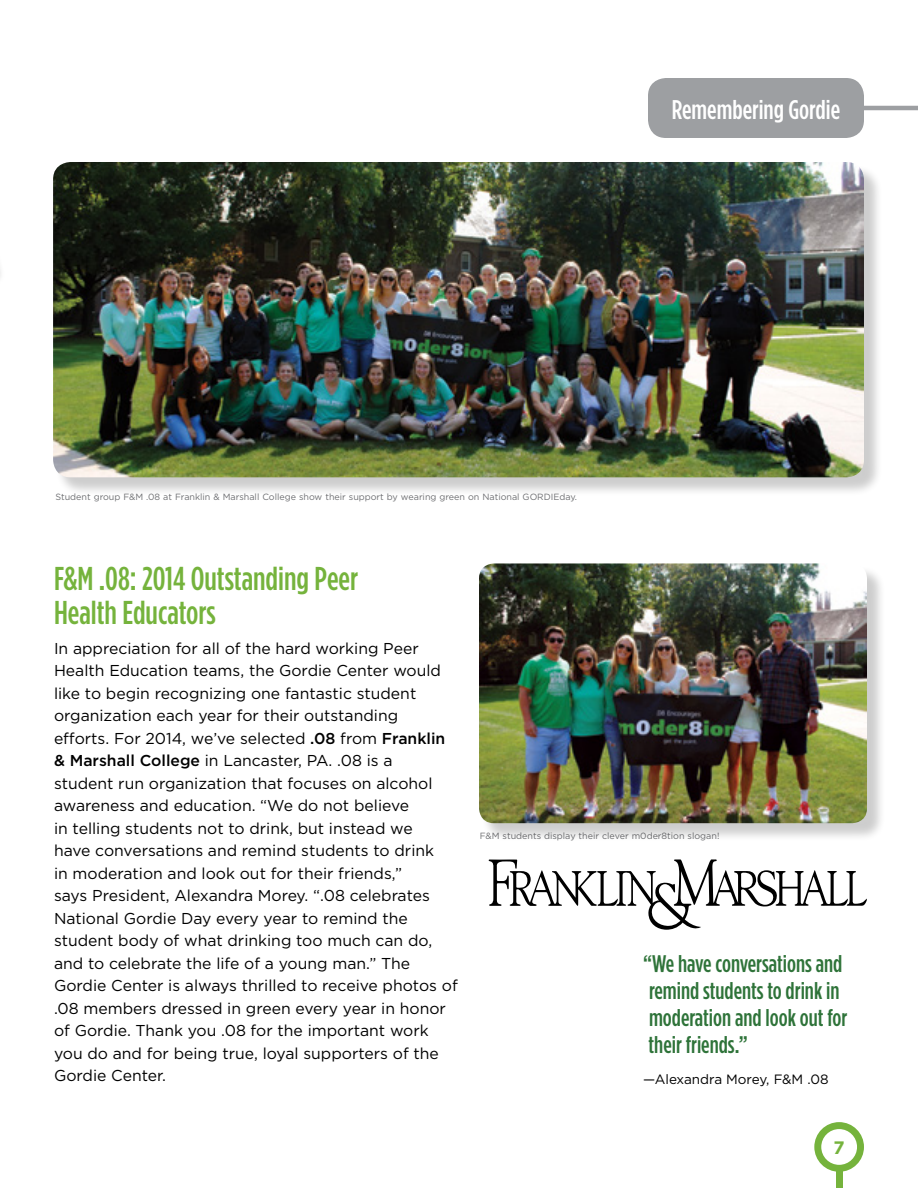
<style>
.page{position:relative;width:918px;height:1188px;background:#fff}
.page>*{position:absolute;margin:0;border:0;box-sizing:border-box;transform-origin:0 0}
.t1{font:500 33px/34.5px "Gotham Condensed";color:#75b33c}
.t2{font:500 27px "Gotham Condensed";color:#fff}
.t3{font:500 24px/27px "Gotham Condensed";color:#2e7339}
.t4{font:700 18px "Gotham";color:#75b33c}
.t5{font:15.75px/22.5px "Gotham";color:#000}
.t6{font:13.5px "Gotham";color:#000}
.t7{font:9px "Gotham";color:#6d6e71}
.s1{font-weight:500}
</style>
<div class="page">
<div style="left:814px;top:1122px;width:50px;height:50px;background:#75b33c;border-radius:50%"></div>
<div style="left:836px;top:1169px;width:6px;height:19px;background:#75b33c"></div>
<div style="left:821px;top:1129px;width:36px;height:36px;background:#fff;border-radius:50%"></div>
<hr style="left:852px;top:106px;width:66px;height:4px;background:#9d9fa2">
<div style="left:648px;top:78px;width:216px;height:60px;background:#9d9fa2;border-radius:18px"></div>
<div style="left:56px;top:165px;width:826px;height:331px;background:#000;opacity:.2"></div>
<img style="left:53px;top:162px;width:811px;height:315px">
<div style="left:482px;top:566px;width:403px;height:276px;background:#000;opacity:.2"></div>
<img style="left:479px;top:563px;width:388px;height:260px">
<svg style="left:489px;top:859px;width:378px;height:71px"></svg>
<h2 class="t2" style="left:672px;top:94px;width:170px">Remembering Gordie</h2>
<p class="t7" style="left:55px;top:491px;width:523px">Student group F&amp;M .08 at Franklin &amp; Marshall College show their support by wearing green on National GORDIEday.</p>
<h1 class="t1" style="left:54px;top:561px;width:306px">F&amp;M .08: 2014 Outstanding Peer<br>Health Educators</h1>
<p class="t5" style="left:54px;top:636px;width:405px">In appreciation for all of the hard working Peer Health Education teams, the Gordie Center would like to begin recognizing one fantastic student organization each year for their outstanding<br>efforts. For 2014, we’ve selected <span class="s1">.08</span> from <span class="s1">Franklin &amp; Marshall College</span> in Lancaster, PA. .08 is a<br>student run organization that focuses on alcohol awareness and education. “We do not believe<br>in telling students not to drink, but instead we<br>have conversations and remind students to drink<br>in moderation and look out for their friends,”<br>says President, Alexandra Morey. “.08 celebrates National Gordie Day every year to remind the student body of what drinking too much can do, and to celebrate the life of a young man.” The Gordie Center is always thrilled to receive photos of .08 members dressed in green every year in honor of Gordie. Thank you .08 for the important work you do and for being true, loyal supporters of the Gordie Center.</p>
<p class="t7" style="left:480px;top:830px;width:241px">F&amp;M students display their clever m0der8tion slogan!</p>
<h3 class="t3" style="left:643px;top:950px;width:206px">“We have conversations and remind students to drink in moderation and look out for their friends.”</h3>
<p class="t6" style="left:643px;top:1071px;width:187px">—Alexandra Morey, F&amp;M .08</p>
<p class="t4" style="left:834px;top:1136px;width:13px">7</p>
</div>
